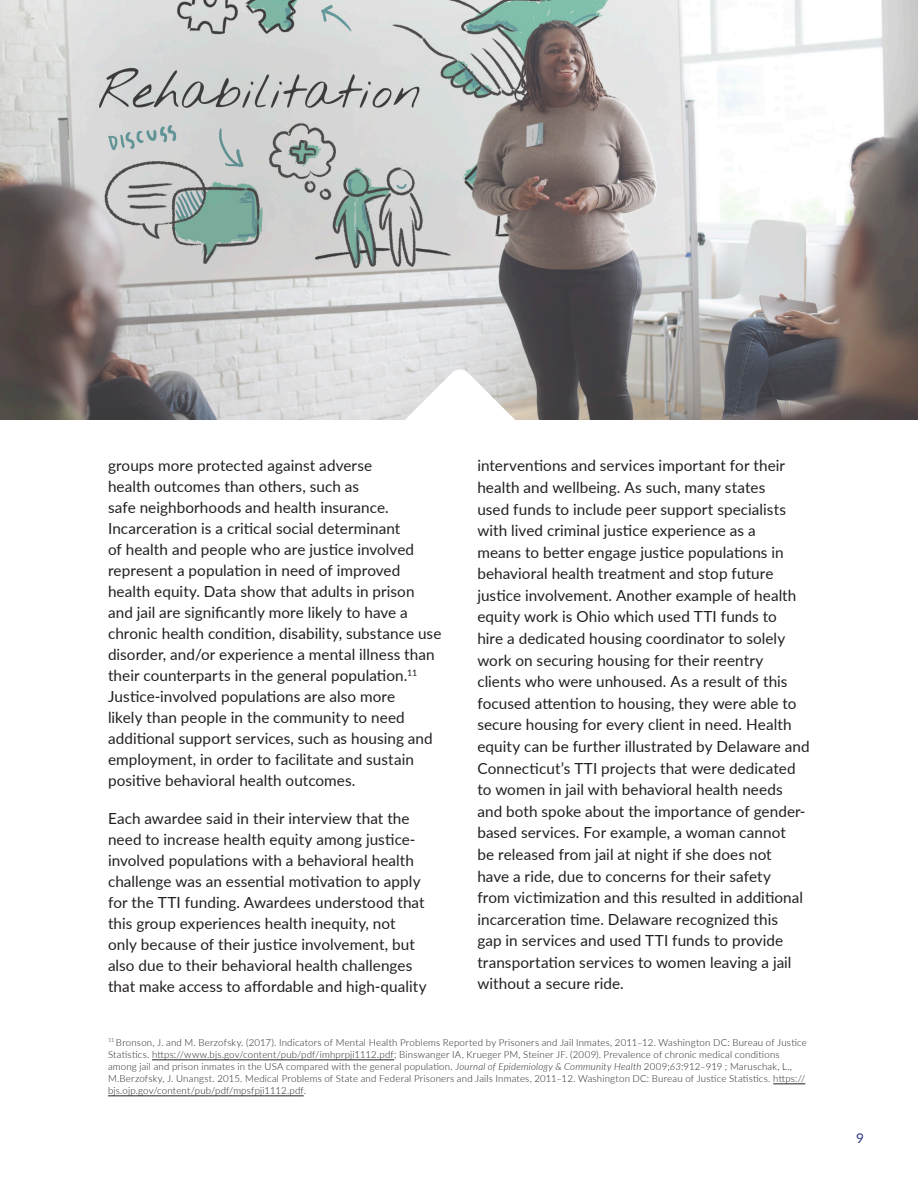
<style>
.page{position:relative;width:918px;height:1188px;background:#fff}
.page>*{position:absolute;margin:0;border:0;box-sizing:border-box;transform-origin:0 0}
.Jail_services_body_c{font:15.3px/21.6px "Lato";letter-spacing:.005em;color:#231f20}
.t1{font:13.5px "Lato";color:#293783}
.t2{font:300 9.75px/12px "Lato";letter-spacing:.02em;color:#231f20}
.s1{font-style:italic}
</style>
<div class="page">
<img style="left:0;top:0;width:918px;height:419px">
<svg style="left:375px;top:368px;width:170px;height:52px"></svg>
<hr style="left:152px;top:1060px;width:242px;height:1px;background:#231f20">
<hr style="left:773px;top:1084px;width:32px;height:1px;background:#231f20">
<hr style="left:108px;top:1096px;width:196px;height:1px;background:#231f20">
<p class="Jail_services_body_c" style="left:108px;top:455px;width:335px;line-height:21px">groups more protected against adverse<br>health outcomes than others, such as<br>safe neighborhoods and health insurance.<br>Incarceration is a critical social determinant<br>of health and people who are justice involved represent a population in need of improved health equity. Data show that adults in prison and jail are significantly more likely to have a chronic health condition, disability, substance use disorder, and/or experience a mental illness than their counterparts in the general population.<sup>11<br></sup>Justice-involved populations are also more<br>likely than people in the community to need additional support services, such as housing and employment, in order to facilitate and sustain positive behavioral health outcomes.</p>
<p class="Jail_services_body_c" style="left:108px;top:807px;width:320px;line-height:21px">Each awardee said in their interview that the need to increase health equity among justice&shy;involved populations with a behavioral health challenge was an essential motivation to apply for the TTI funding. Awardees understood that this group experiences health inequity, not only because of their justice involvement, but also due to their behavioral health challenges that make access to affordable and high-quality</p>
<p class="Jail_services_body_c" style="left:477px;top:454px;width:334px">interventions and services important for their health and wellbeing. As such, many states<br>used funds to include peer support specialists with lived criminal justice experience as a<br>means to better engage justice populations in behavioral health treatment and stop future justice involvement. Another example of health equity work is Ohio which used TTI funds to<br>hire a dedicated housing coordinator to solely work on securing housing for their reentry clients who were unhoused. As a result of this focused attention to housing, they were able to secure housing for every client in need. Health equity can be further illustrated by Delaware and Connecticut’s TTI projects that were dedicated to women in jail with behavioral health needs and both spoke about the importance of gender&shy;based services. For example, a woman cannot<br>be released from jail at night if she does not<br>have a ride, due to concerns for their safety<br>from victimization and this resulted in additional incarceration time. Delaware recognized this<br>gap in services and used TTI funds to provide transportation services to women leaving a jail without a secure ride</p>
<p class="t2" style="left:108px;top:1036px;width:700px"><sup>11</sup> Bronson, J. and M. Berzofsky. (2017). Indicators of Mental Health Problems Reported by Prisoners and Jail Inmates, 2011–12. Washington DC: Bureau of Justice Statistics. https://www.bjs.gov/content/pub/pdf/imhprpji1112.pdf; Binswanger IA, Krueger PM, Steiner JF. (2009). Prevalence of chronic medical conditions among jail and prison inmates in the USA compared with the general population. <span class="s1">Journal of Epidemiology &amp; Community Health</span> 2009;<span class="s1">63</span>:912–919 ; Maruschak, L., M.Berzofsky, J. Unangst. 2015. Medical Problems of State and Federal Prisoners and Jails Inmates, 2011–12. Washington DC: Bureau of Justice Statistics. https:// bjs.ojp.gov/content/pub/pdf/mpsfpji1112.pdf.</p>
<p class="t1" style="left:856px;top:1129px;width:9px">9</p>
</div>
